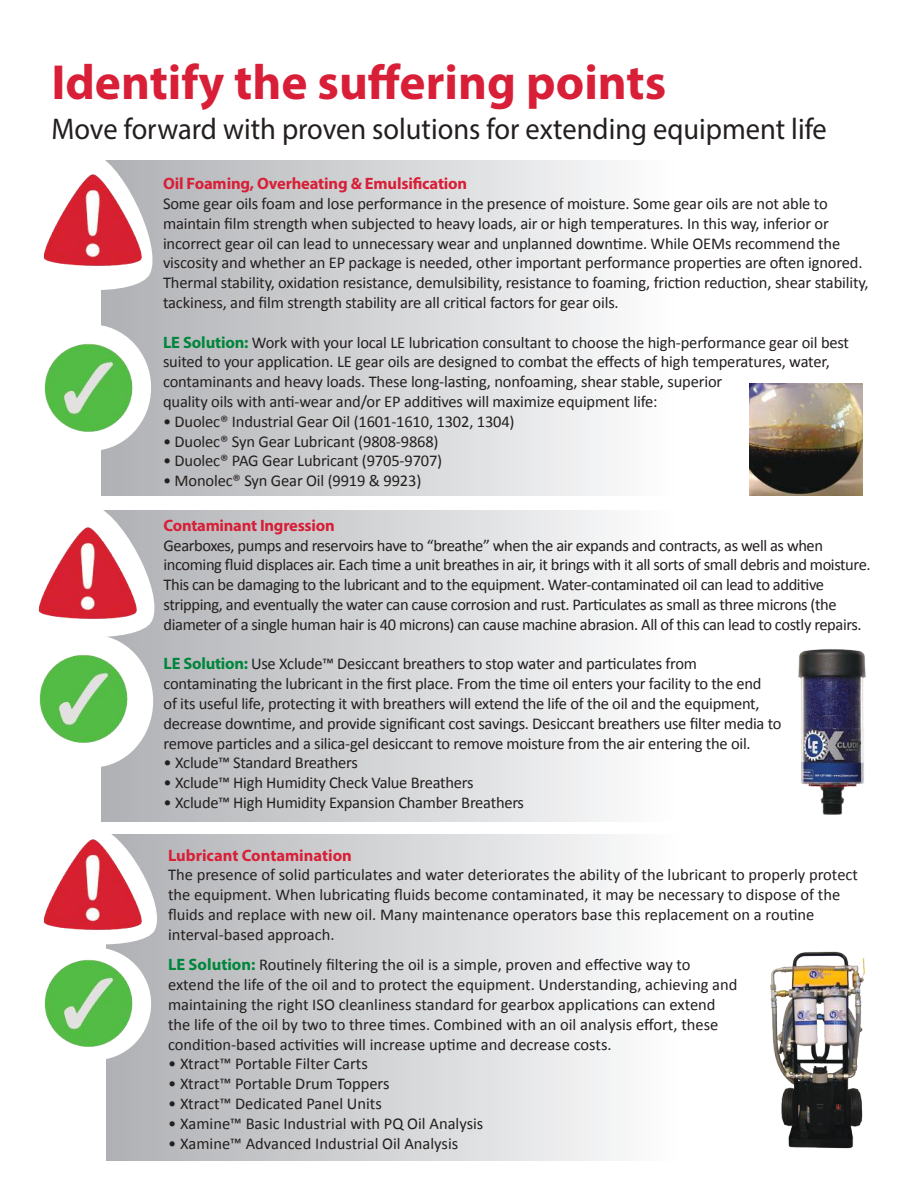
<style>
.page{position:relative;width:918px;height:1188px;background:#fff}
.page>*{position:absolute;margin:0;border:0;box-sizing:border-box;transform-origin:0 0}
.t1{font:700 49.5px "Myriad Pro";color:#d81f37}
.t2{font:30px "Myriad Pro";color:#241f1f;scale:.95 1}
.t3{font:16.5px/19.8px "Calibri";letter-spacing:-.01em;color:#241f1f}
.t4{font:700 16.5px "Myriad Pro";letter-spacing:-.01em;color:#d81f37}
.s1{font-family:"Myriad Pro";font-weight:700;color:#00863c}
</style>
<div class="page">
<div style="left:101px;top:161px;width:817px;height:335px;background:linear-gradient(to right,#b4b6b9,#fff)"></div>
<div style="left:106px;top:835px;width:812px;height:326px;background:linear-gradient(to right,#b4b6b9,#fff)"></div>
<div style="left:102px;top:510px;width:816px;height:312px;background:linear-gradient(to right,#b5b6b9,#fff)"></div>
<svg style="left:101px;top:160px;width:63px;height:138px"></svg>
<svg style="left:106px;top:834px;width:62px;height:117px"></svg>
<svg style="left:102px;top:510px;width:65px;height:135px"></svg>
<img style="left:43px;top:173px;width:100px;height:95px">
<img style="left:43px;top:837px;width:100px;height:96px">
<img style="left:38px;top:526px;width:101px;height:95px">
<div style="left:32px;top:324px;width:119px;height:127px;background:#fff;border-radius:50%"></div>
<div style="left:38px;top:948px;width:113px;height:112px;background:#fff;border-radius:50%"></div>
<div style="left:32px;top:635px;width:121px;height:132px;background:#fff;border-radius:50%"></div>
<img style="left:44px;top:343px;width:90px;height:90px">
<img style="left:44px;top:958px;width:90px;height:91px">
<img style="left:39px;top:654px;width:89px;height:89px">
<img style="left:749px;top:383px;width:113px;height:113px">
<img style="left:792px;top:645px;width:86px;height:172px">
<img style="left:753px;top:950px;width:113px;height:211px">
<h1 class="t1" style="left:51px;top:50px;width:616px">Identify the suffering points</h1>
<h2 class="t2" style="left:51px;top:110px;width:818px">Move forward with proven solutions for extending equipment life</h2>
<p class="t4" style="left:163px;top:173px;width:306px">Oil Foaming, Overheating &amp; Emulsification</p>
<p class="t3" style="left:163px;top:193px;width:707px">Some gear oils foam and lose performance in the presence of moisture. Some gear oils are not able to maintain film strength when subjected to heavy loads, air or high temperatures. In this way, inferior or incorrect gear oil can lead to unnecessary wear and unplanned downtime. While OEMs recommend the viscosity and whether an EP package is needed, other important performance properties are often ignored.<br>Thermal stability, oxidation resistance, demulsibility, resistance to foaming, friction reduction, shear stability, tackiness, and film strength stability are all critical factors for gear oils.</p>
<p class="t3" style="left:163px;top:332px;width:688px"><span class="s1">LE Solution:</span> Work with your local LE lubrication consultant to choose the high-performance gear oil best suited to your application. LE gear oils are designed to combat the effects of high temperatures, water, contaminants and heavy loads. These long-lasting, nonfoaming, shear stable, superior<br>quality oils with anti-wear and/or EP additives will maximize equipment life:</p>
<p class="t3" style="left:163px;top:411px;width:353px">• Duolec® Industrial Gear Oil (1601-1610, 1302, 1304)</p>
<p class="t3" style="left:163px;top:431px;width:277px">• Duolec® Syn Gear Lubricant (9808-9868)</p>
<p class="t3" style="left:163px;top:450px;width:281px">• Duolec® PAG Gear Lubricant (9705-9707)</p>
<p class="t3" style="left:163px;top:470px;width:260px">• Monolec® Syn Gear Oil (9919 &amp; 9923)</p>
<p class="t4" style="left:164px;top:514px;width:173px">Contaminant Ingression</p>
<p class="t3" style="left:164px;top:534px;width:709px">Gearboxes, pumps and reservoirs have to “breathe” when the air expands and contracts, as well as when incoming fluid displaces air. Each time a unit breathes in air, it brings with it all sorts of small debris and moisture.<br>This can be damaging to the lubricant and to the equipment. Water-contaminated oil can lead to additive stripping, and eventually the water can cause corrosion and rust. Particulates as small as three microns (the diameter of a single human hair is 40 microns) can cause machine abrasion. All of this can lead to costly repairs.</p>
<p class="t3" style="left:164px;top:653px;width:620px"><span class="s1">LE Solution:</span> Use Xclude™ Desiccant breathers to stop water and particulates from contaminating the lubricant in the first place. From the time oil enters your facility to the end<br>of its useful life, protecting it with breathers will extend the life of the oil and the equipment, decrease downtime, and provide significant cost savings. Desiccant breathers use filter media to remove particles and a silica-gel desiccant to remove moisture from the air entering the oil.</p>
<p class="t3" style="left:164px;top:752px;width:196px">• Xclude™ Standard Breathers</p>
<p class="t3" style="left:164px;top:772px;width:311px">• Xclude™ High Humidity Check Value Breathers</p>
<p class="t3" style="left:164px;top:792px;width:362px">• Xclude™ High Humidity Expansion Chamber Breathers</p>
<p class="t4" style="left:168px;top:844px;width:185px">Lubricant Contamination</p>
<p class="t3" style="left:168px;top:864px;width:691px">The presence of solid particulates and water deteriorates the ability of the lubricant to properly protect the equipment. When lubricating fluids become contaminated, it may be necessary to dispose of the fluids and replace with new oil. Many maintenance operators base this replacement on a routine interval-based approach.</p>
<p class="t3" style="left:168px;top:954px;width:571px"><span class="s1">LE Solution:</span> Routinely filtering the oil is a simple, proven and effective way to extend the life of the oil and to protect the equipment. Understanding, achieving and maintaining the right ISO cleanliness standard for gearbox applications can extend the life of the oil by two to three times. Combined with an oil analysis effort, these condition-based activities will increase uptime and decrease costs.</p>
<p class="t3" style="left:168px;top:1053px;width:201px">• Xtract™ Portable Filter Carts</p>
<p class="t3" style="left:168px;top:1073px;width:223px">• Xtract™ Portable Drum Toppers</p>
<p class="t3" style="left:168px;top:1093px;width:215px">• Xtract™ Dedicated Panel Units</p>
<p class="t3" style="left:168px;top:1113px;width:317px">• Xamine™ Basic Industrial with PQ Oil Analysis</p>
<p class="t3" style="left:168px;top:1132px;width:292px">• Xamine™ Advanced Industrial Oil Analysis</p>
</div>
